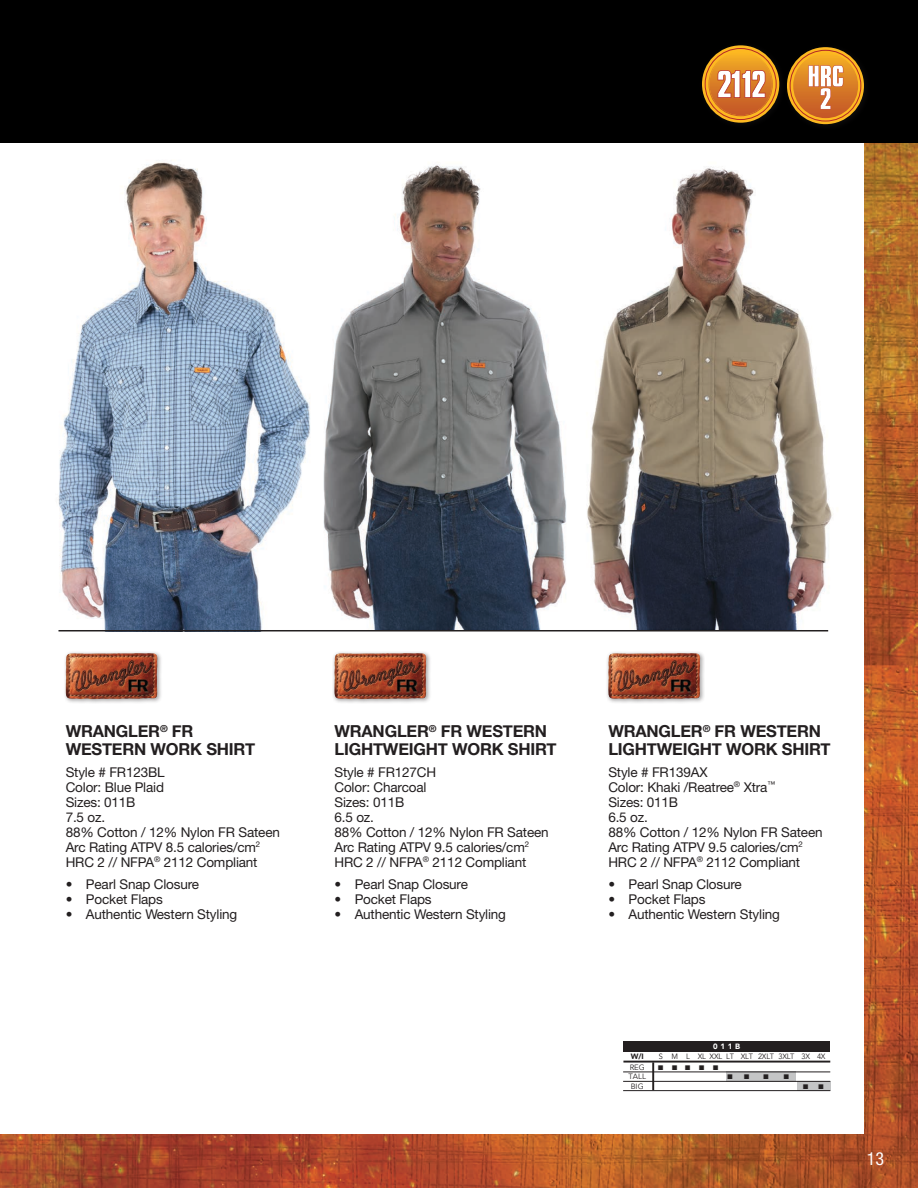
<style>
.page{position:relative;width:918px;height:1188px;background:#fff}
.page>*{position:absolute;margin:0;border:0;box-sizing:border-box;transform-origin:0 0}
.t1{font:condensed 18px "Helvetica Neue";color:#fff}
.t2{font:700 16.5px/18px "Helvetica Neue";letter-spacing:-.01em;color:#231f20}
.t3{font:13.5px/15px "Helvetica Neue";letter-spacing:-.01em;color:#231f20}
.t4{font:7.65px "Avenir";letter-spacing:-.025em;color:#231f20;scale:.96 1}
.t5{font:7.65px/9.4px "Avenir";color:#231f20}
.t6{font:900 7.65px "Avenir";color:#fff}
.t7{font:900 7.65px "Avenir";color:#231f20}
.t8{font:6.75px "Zapf Dingbats ITC";color:#231f20}
</style>
<div class="page">
<img style="left:0;top:143px;width:918px;height:1045px">
<div style="left:0;top:54px;width:864px;height:1080px;background:#fff"></div>
<div style="left:63px;top:650px;width:100px;height:54px;background:#231f20;opacity:.4"></div>
<img style="left:65px;top:653px;width:93px;height:46px">
<img style="left:58px;top:162px;width:509px;height:468px">
<div style="left:332px;top:650px;width:99px;height:54px;background:#231f20;opacity:.4"></div>
<img style="left:334px;top:653px;width:92px;height:46px">
<div style="left:605px;top:650px;width:100px;height:54px;background:#231f20;opacity:.4"></div>
<img style="left:608px;top:653px;width:92px;height:46px">
<svg style="left:726px;top:1071px;width:70px;height:10px"></svg>
<div style="left:797px;top:1081px;width:33px;height:9px;background:#c4c5c6"></div>
<hr style="left:623px;top:1061px;width:207px;height:2px;background:#231f20">
<hr style="left:623px;top:1072px;width:207px;height:1px;background:#231f20">
<hr style="left:623px;top:1081px;width:207px;height:1px;background:#231f20">
<hr style="left:623px;top:1090px;width:207px;height:1px;background:#231f20">
<div style="left:623px;top:1041px;width:207px;height:11px;background:#231f20"></div>
<hr style="left:652px;top:1062px;width:2px;height:28px;background:#231f20">
<img style="left:587px;top:167px;width:245px;height:463px">
<hr style="left:58px;top:630px;width:770px;height:1px;background:#231f20">
<div style="left:0;top:0;width:918px;height:143px;background:#000"></div>
<svg style="left:787px;top:47px;width:77px;height:77px"></svg>
<svg style="left:702px;top:45px;width:77px;height:78px"></svg>
<svg style="left:728px;top:1071px;width:23px;height:9px"></svg>
<svg style="left:764px;top:1071px;width:25px;height:9px"></svg>
<p class="t2" style="left:66px;top:723px;width:191px">WRANGLER<sup>®</sup> FR<br>WESTERN WORK SHIRT</p>
<p class="t3" style="left:66px;top:764px;width:216px">Style # FR123BL<br>Color: Blue Plaid<br>Sizes: 011B<br>7.5 oz.<br>88% Cotton / 12% Nylon FR Sateen<br>Arc Rating ATPV 8.5 calories/cm<sup>2<br></sup>HRC 2 // NFPA<sup>®</sup> 2112 Compliant</p>
<p class="t3" style="left:66px;top:876px;width:135px">• Pearl Snap Closure</p>
<p class="t3" style="left:66px;top:891px;width:99px">• Pocket Flaps</p>
<p class="t3" style="left:66px;top:906px;width:173px">• Authentic Western Styling</p>
<p class="t2" style="left:334px;top:723px;width:224px">WRANGLER<sup>®</sup> FR WESTERN<br>LIGHTWEIGHT WORK SHIRT</p>
<p class="t3" style="left:334px;top:764px;width:216px">Style # FR127CH<br>Color: Charcoal<br>Sizes: 011B<br>6.5 oz.<br>88% Cotton / 12% Nylon FR Sateen<br>Arc Rating ATPV 9.5 calories/cm<sup>2<br></sup>HRC 2 // NFPA<sup>®</sup> 2112 Compliant</p>
<p class="t3" style="left:334px;top:876px;width:135px">• Pearl Snap Closure</p>
<p class="t3" style="left:334px;top:891px;width:99px">• Pocket Flaps</p>
<p class="t3" style="left:334px;top:906px;width:173px">• Authentic Western Styling</p>
<p class="t2" style="left:608px;top:723px;width:224px">WRANGLER<sup>®</sup> FR WESTERN<br>LIGHTWEIGHT WORK SHIRT</p>
<p class="t3" style="left:608px;top:764px;width:216px">Style # FR139AX<br>Color: Khaki /Reatree<sup>®</sup> Xtra<sup>™<br></sup>Sizes: 011B<br>6.5 oz.<br>88% Cotton / 12% Nylon FR Sateen<br>Arc Rating ATPV 9.5 calories/cm<sup>2<br></sup>HRC 2 // NFPA<sup>®</sup> 2112 Compliant</p>
<p class="t3" style="left:608px;top:876px;width:135px">• Pearl Snap Closure</p>
<p class="t3" style="left:608px;top:891px;width:99px">• Pocket Flaps</p>
<p class="t3" style="left:608px;top:906px;width:173px">• Authentic Western Styling</p>
<p class="t7" style="left:631px;top:1050px;width:15px">W/I</p>
<p class="t5" style="left:629px;top:1063px;width:19px">REG<br>TALL<br>BIG</p>
<p class="t6" style="left:713px;top:1040px;width:28px">011B</p>
<p class="t4" style="left:659px;top:1052px;width:175px">S M L XL XXL LT XLT 2XLT 3XLT 3X 4X</p>
<p class="t8" style="left:658px;top:1064px;width:34px">■■■</p>
<h1 class="t1" style="left:867px;top:1149px;width:19px">13</h1>
</div>
